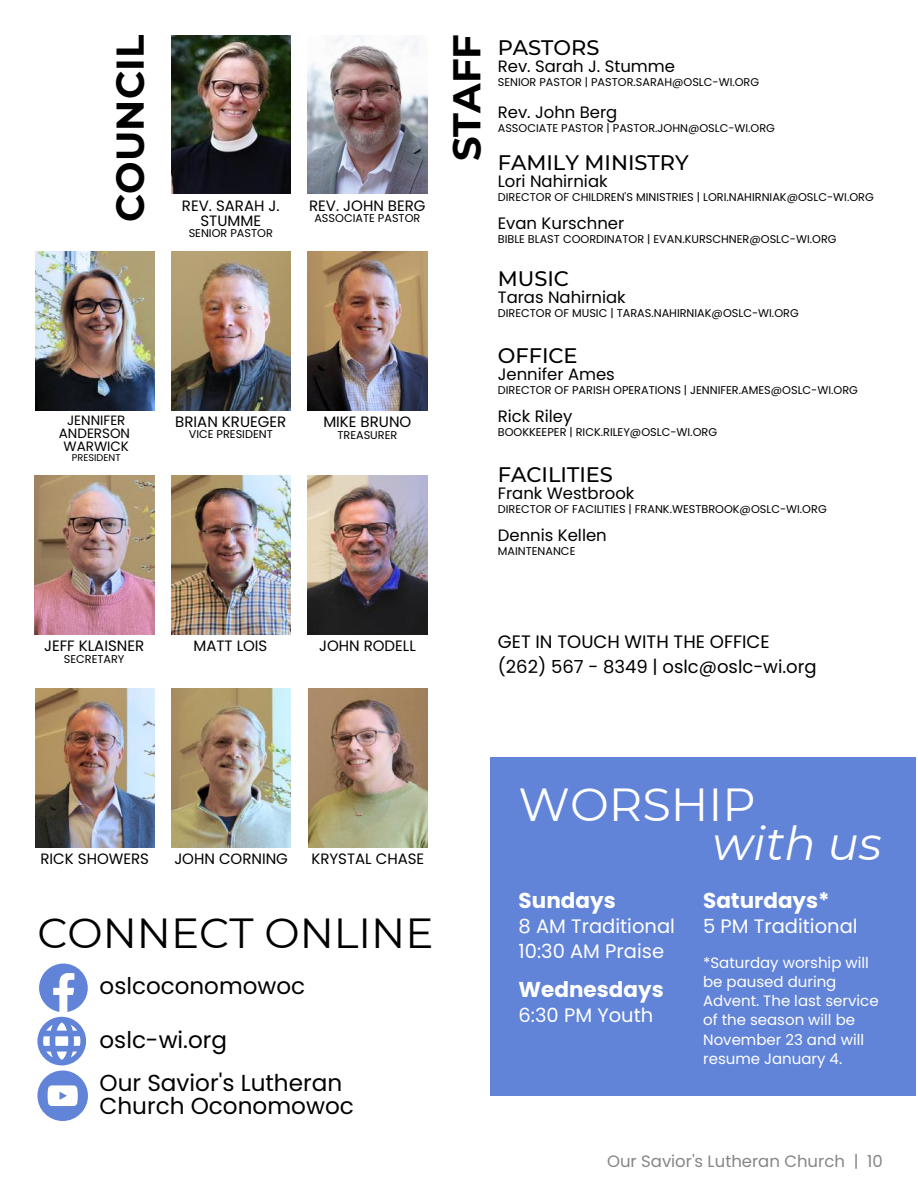
<style>
.page{position:relative;width:918px;height:1188px;background:#fff}
.page>*{position:absolute;margin:0;border:0;box-sizing:border-box;transform-origin:0 0}
.t1{font:46.35px "Montserrat";color:#fff}
.t2{font:italic 46.35px "Montserrat";color:#fff}
.t3{font:42px "Montserrat";color:#000}
.t4{font:700 38.55px "Montserrat";color:#000}
.t5{font:23.1px/23.1px "Poppins";color:#000}
.t6{font:700 21.6px "Poppins";color:#fff}
.t7{font:500 21px "Montserrat";color:#000}
.t8{font:19.5px/24.8px "Poppins";color:#fff}
.t9{font:18px/24.8px "Poppins";color:#000}
.t10{font:16.5px "Poppins";color:#000}
.t11{font:16.5px "Poppins";color:#868585}
.t12{font:15px/15px "Poppins";color:#000;text-align:center}
.t13{font:15px/19.2px "Poppins";color:#fff}
.t14{font:13.5px/13px "Poppins";color:#000;text-align:center}
.t15{font:11.25px "Poppins";color:#000}
.t16{font:9.75px "Poppins";color:#000}
</style>
<div class="page">
<svg style="left:37px;top:964px;width:50px;height:101px"></svg>
<svg style="left:37px;top:1071px;width:51px;height:50px"></svg>
<img style="left:172px;top:252px;width:119px;height:159px">
<img style="left:35px;top:252px;width:120px;height:159px">
<img style="left:308px;top:252px;width:119px;height:159px">
<img style="left:35px;top:476px;width:119px;height:158px">
<img style="left:171px;top:476px;width:120px;height:158px">
<img style="left:308px;top:689px;width:120px;height:158px">
<img style="left:172px;top:689px;width:119px;height:158px">
<img style="left:35px;top:689px;width:120px;height:158px">
<img style="left:171px;top:35px;width:120px;height:159px">
<img style="left:308px;top:35px;width:119px;height:159px">
<div style="left:490px;top:758px;width:426px;height:338px;background:#6184d8"></div>
<img style="left:308px;top:476px;width:119px;height:158px">
<h3 class="t4" style="left:106px;top:222px;width:188px;rotate:-90deg">COUNCIL</h3>
<p class="t14" style="left:59px;top:414px;width:73px">JENNIFER<br>ANDERSON<br>WARWICK</p>
<p class="t16" style="left:72px;top:451px;width:50px">PRESIDENT</p>
<h3 class="t12" style="left:44px;top:639px;width:102px">JEFF KLAISNER</h3>
<p class="t15" style="left:64px;top:651px;width:62px">SECRETARY</p>
<h3 class="t12" style="left:182px;top:198px;width:99px">REV. SARAH J.<br>STUMME</h3>
<p class="t15" style="left:189px;top:225px;width:86px">SENIOR PASTOR</p>
<h3 class="t12" style="left:309px;top:198px;width:118px">REV. JOHN BERG</h3>
<p class="t15" style="left:314px;top:210px;width:107px">ASSOCIATE PASTOR</p>
<h3 class="t12" style="left:175px;top:414px;width:113px">BRIAN KRUEGER</h3>
<p class="t15" style="left:189px;top:427px;width:86px">VICE PRESIDENT</p>
<h3 class="t12" style="left:323px;top:415px;width:90px">MIKE BRUNO</h3>
<p class="t15" style="left:337px;top:427px;width:61px">TREASURER</p>
<h3 class="t4" style="left:443px;top:161px;width:129px;rotate:-90deg">STAFF</h3>
<h3 class="t7" style="left:498px;top:35px;width:103px">PASTORS</h3>
<h3 class="t10" style="left:498px;top:54px;width:179px">Rev. Sarah J. Stumme</h3>
<p class="t15" style="left:498px;top:74px;width:263px">SENIOR PASTOR | PASTOR.SARAH@OSLC-WI.ORG</p>
<h3 class="t10" style="left:498px;top:100px;width:121px">Rev. John Berg</h3>
<p class="t15" style="left:498px;top:120px;width:279px">ASSOCIATE PASTOR | PASTOR.JOHN@OSLC-WI.ORG</p>
<h3 class="t7" style="left:498px;top:150px;width:192px">FAMILY MINISTRY</h3>
<h3 class="t10" style="left:498px;top:170px;width:111px">Lori Nahirniak</h3>
<p class="t15" style="left:498px;top:189px;width:378px">DIRECTOR OF CHILDREN'S MINISTRIES | LORI.NAHIRNIAK@OSLC-WI.ORG</p>
<h3 class="t10" style="left:498px;top:212px;width:128px">Evan Kurschner</h3>
<p class="t15" style="left:498px;top:232px;width:340px">BIBLE BLAST COORDINATOR | EVAN.KURSCHNER@OSLC-WI.ORG</p>
<h3 class="t7" style="left:498px;top:266px;width:73px">MUSIC</h3>
<h3 class="t10" style="left:498px;top:286px;width:129px">Taras Nahirniak</h3>
<p class="t15" style="left:498px;top:305px;width:302px">DIRECTOR OF MUSIC | TARAS.NAHIRNIAK@OSLC-WI.ORG</p>
<h3 class="t7" style="left:498px;top:343px;width:81px">OFFICE</h3>
<h3 class="t10" style="left:498px;top:363px;width:119px">Jennifer Ames</h3>
<p class="t15" style="left:498px;top:382px;width:362px">DIRECTOR OF PARISH OPERATIONS | JENNIFER.AMES@OSLC-WI.ORG</p>
<h3 class="t10" style="left:498px;top:405px;width:76px">Rick Riley</h3>
<p class="t15" style="left:498px;top:424px;width:221px">BOOKKEEPER | RICK.RILEY@OSLC-WI.ORG</p>
<h3 class="t7" style="left:498px;top:462px;width:117px">FACILITIES</h3>
<h3 class="t10" style="left:498px;top:482px;width:138px">Frank Westbrook</h3>
<p class="t15" style="left:498px;top:501px;width:330px">DIRECTOR OF FACILITIES | FRANK.WESTBROOK@OSLC-WI.ORG</p>
<h3 class="t10" style="left:498px;top:524px;width:111px">Dennis Kellen</h3>
<p class="t15" style="left:498px;top:543px;width:79px">MAINTENANCE</p>
<h3 class="t12" style="left:193px;top:638px;width:75px">MATT LOIS</h3>
<h3 class="t12" style="left:319px;top:638px;width:98px">JOHN RODELL</h3>
<h3 class="t9" style="left:498px;top:629px;width:320px">GET IN TOUCH WITH THE OFFICE (262) 567 - 8349 | oslc@oslc-wi.org</h3>
<h3 class="t12" style="left:41px;top:851px;width:110px">RICK SHOWERS</h3>
<h3 class="t12" style="left:174px;top:851px;width:115px">JOHN CORNING</h3>
<h3 class="t12" style="left:311px;top:851px;width:114px">KRYSTAL CHASE</h3>
<h2 class="t3" style="left:37px;top:908px;width:398px">CONNECT ONLINE</h2>
<h3 class="t5" style="left:100px;top:975px;width:207px">oslcoconomowoc</h3>
<h3 class="t5" style="left:100px;top:1028px;width:129px">oslc-wi.org</h3>
<h3 class="t5" style="left:100px;top:1072px;width:256px">Our Savior's Lutheran<br>Church Oconomowoc</h3>
<h1 class="t1" style="left:519px;top:776px;width:239px">WORSHIP</h1>
<h3 class="t6" style="left:519px;top:885px;width:99px">Sundays</h3>
<h3 class="t8" style="left:519px;top:914px;width:158px">8 AM Traditional<br>10:30 AM Praise</h3>
<h3 class="t6" style="left:519px;top:975px;width:147px">Wednesdays</h3>
<h3 class="t8" style="left:519px;top:1003px;width:136px">6:30 PM Youth</h3>
<h1 class="t2" style="left:713px;top:815px;width:171px">with us</h1>
<h3 class="t6" style="left:703px;top:885px;width:128px">Saturdays*</h3>
<h3 class="t8" style="left:703px;top:914px;width:156px">5 PM Traditional</h3>
<h3 class="t13" style="left:703px;top:953px;width:177px">*Saturday worship will be paused during<br>Advent. The last service of the season will be<br>November 23 and will resume January 4.</h3>
<h3 class="t11" style="left:607px;top:1150px;width:277px">Our Savior's Lutheran Church | 10</h3>
</div>
